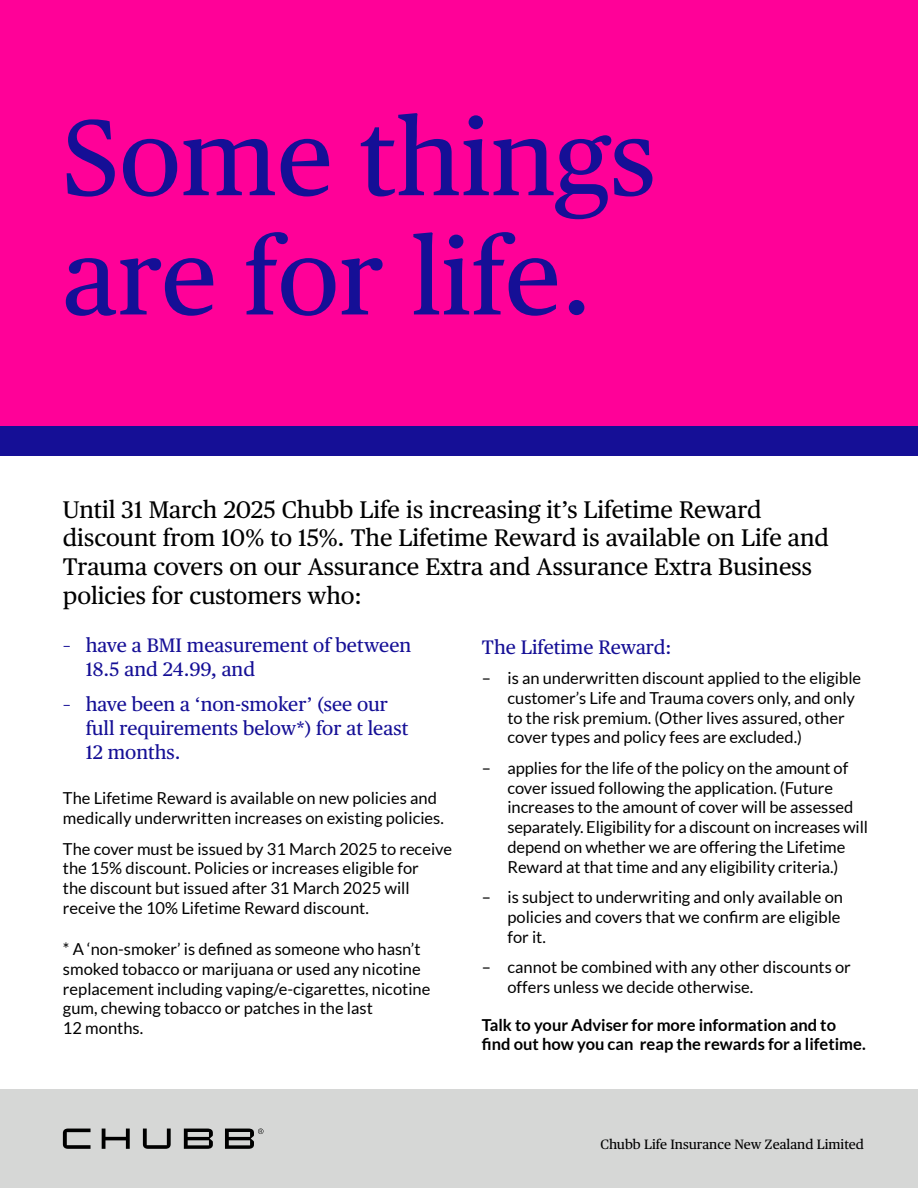
<style>
.page{position:relative;width:918px;height:1188px;background:#fff}
.page>*{position:absolute;margin:0;border:0;box-sizing:border-box;transform-origin:0 0}
.t1{font:107.4px/119.2px "Chubb Publico Text";color:#150f96}
.t2{font:24px/28.8px "Chubb Publico Text";color:#000}
.t3{font:19.5px/24px "Chubb Publico Text";color:#150f96}
.t4{font:16.5px/19.8px "Lato";color:#000}
.t5{font:700 16.5px/19.8px "Lato";color:#000}
.t6{font:13.5px "Chubb Publico Text";color:#000}
</style>
<div class="page">
<div style="left:0;top:0;width:918px;height:426px;background:#ff0198"></div>
<div style="left:0;top:426px;width:918px;height:30px;background:#150f96"></div>
<div style="left:0;top:1089px;width:918px;height:99px;background:#d6d7d6"></div>
<svg style="left:63px;top:1129px;width:200px;height:20px"></svg>
<h1 class="t1" style="left:63px;top:92px;width:595px">Some things are for life.</h1>
<h2 class="t2" style="left:63px;top:493px;width:768px">Until 31 March 2025 Chubb Life is increasing it’s Lifetime Reward discount from 10% to 15%. The Lifetime Reward is available on Life and Trauma covers on our Assurance Extra and Assurance Extra Business policies for customers who:</h2>
<p class="t3" style="left:86px;top:632px;width:327px;text-indent:-23px">– have a BMI measurement of between<br>18.5 and 24.99, and</p>
<p class="t3" style="left:86px;top:691px;width:324px;text-indent:-23px">– have been a ‘non-smoker’ (see our full requirements below*) for at least<br>12 months.</p>
<p class="t4" style="left:63px;top:788px;width:382px">The Lifetime Reward is available on new policies and medically underwritten increases on existing policies.</p>
<p class="t4" style="left:63px;top:839px;width:391px">The cover must be issued by 31 March 2025 to receive the 15% discount. Policies or increases eligible for<br>the discount but issued after 31 March 2025 will receive the 10% Lifetime Reward discount.</p>
<p class="t4" style="left:63px;top:939px;width:369px">* A ‘non-smoker’ is defined as someone who hasn’t smoked tobacco or marijuana or used any nicotine replacement including vaping/e-cigarettes, nicotine gum, chewing tobacco or patches in the last<br>12 months.</p>
<p class="t3" style="left:482px;top:634px;width:191px">The Lifetime Reward:</p>
<p class="t4" style="left:507px;top:668px;width:355px;text-indent:-25px">– is an underwritten discount applied to the eligible customer’s Life and Trauma covers only, and only to the risk premium. (Other lives assured, other cover types and policy fees are excluded.)</p>
<p class="t4" style="left:507px;top:758px;width:362px;text-indent:-25px">– applies for the life of the policy on the amount of cover issued following the application. (Future increases to the amount of cover will be assessed separately. Eligibility for a discount on increases will depend on whether we are offering the Lifetime Reward at that time and any eligibility criteria.)</p>
<p class="t4" style="left:507px;top:887px;width:337px;text-indent:-25px">– is subject to underwriting and only available on policies and covers that we confirm are eligible for it.</p>
<p class="t4" style="left:507px;top:957px;width:345px;text-indent:-25px">– cannot be combined with any other discounts or offers unless we decide otherwise.</p>
<p class="t5" style="left:482px;top:1015px;width:385px">Talk to your Adviser for more information and to find out how you can reap the rewards for a lifetime.</p>
<p class="t6" style="left:601px;top:1134px;width:265px">Chubb Life Insurance New Zealand Limited</p>
</div>
